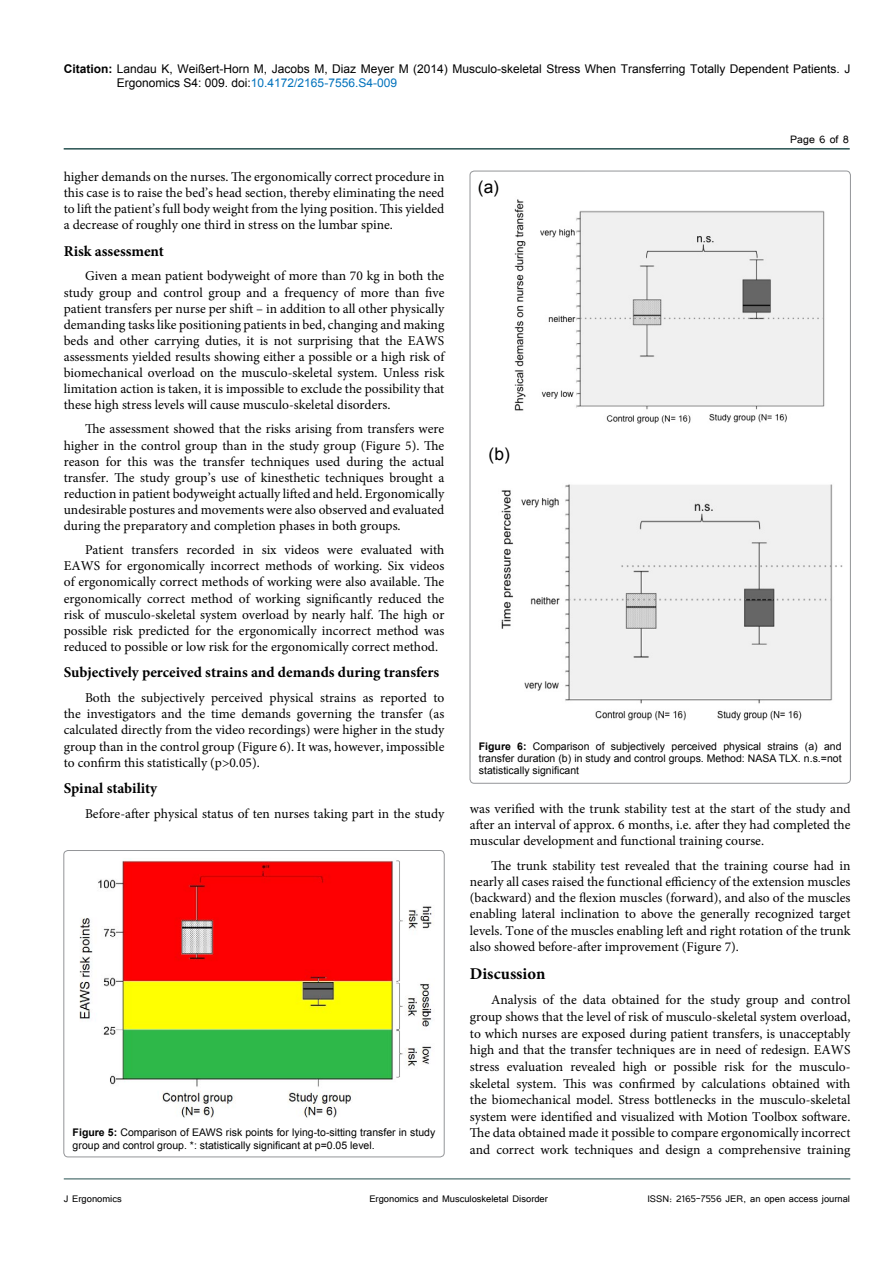
<style>
.page{position:relative;width:893px;height:1263px;background:#fff}
.page>*{position:absolute;margin:0;border:0;box-sizing:border-box;transform-origin:0 0}
.t1{font:17.4px "Arial";color:#000}
.t2{font:700 16.5px "Minion Pro";color:#000}
.t3{font:700 15px "Minion Pro";color:#000}
.t4{font:13.5px/16px "Minion Pro";color:#000;text-align:justify}
.t5{font:13.5px "Tunga";color:#000}
.t6{font:12px/14.4px "Arial";color:#000}
.t7{font:12px "Tunga";color:#000}
.t8{font:10.5px/12px "Arial";color:#000}
.s1{font-weight:700}
.s2{color:#0072bc}
</style>
<div class="page">
<hr style="left:64px;top:148px;width:786px;height:2px;background:#265150">
<hr style="left:64px;top:1179px;width:786px;height:1px;background:#265150">
<div style="left:64px;top:850px;width:380px;height:307px;border:1px solid #939598;border-radius:4px"></div>
<img style="left:79px;top:859px;width:354px;height:259px">
<img style="left:514px;top:199px;width:311px;height:225px">
<img style="left:501px;top:484px;width:342px;height:237px">
<p class="t6" style="left:117px;top:61px;width:735px;text-indent:-53px"><span class="s1">Citation:</span> Landau K, Weißert-Horn M, Jacobs M, Diaz Meyer M (2014) Musculo-skeletal Stress When Transferring Totally Dependent Patients. J<br>Ergonomics S4: 009. doi:<span class="s2">10.4172/2165-7556.S4-009</span></p>
<p class="t5" style="left:790px;top:131px;width:60px">Page 6 of 8</p>
<p class="t4" style="left:64px;top:168px;width:382px">higher demands on the nurses. The ergonomically correct procedure in this case is to raise the bed’s head section, thereby eliminating the need to lift the patient’s full body weight from the lying position. This yielded a decrease of roughly one third in stress on the lumbar spine.</p>
<p class="t3" style="left:64px;top:241px;width:102px">Risk assessment</p>
<p class="t4" style="left:64px;top:268px;width:382px;text-indent:21px">Given a mean patient bodyweight of more than 70 kg in both the study group and control group and a frequency of more than five patient transfers per nurse per shift – in addition to all other physically demanding tasks like positioning patients in bed, changing and making beds and other carrying duties, it is not surprising that the EAWS assessments yielded results showing either a possible or a high risk of biomechanical overload on the musculo-skeletal system. Unless risk limitation action is taken, it is impossible to exclude the possibility that these high stress levels will cause musculo-skeletal disorders.</p>
<p class="t4" style="left:64px;top:421px;width:382px;text-indent:21px">The assessment showed that the risks arising from transfers were higher in the control group than in the study group (Figure 5). The reason for this was the transfer techniques used during the actual transfer. The study group’s use of kinesthetic techniques brought a reduction in patient bodyweight actually lifted and held. Ergonomically undesirable postures and movements were also observed and evaluated during the preparatory and completion phases in both groups.</p>
<p class="t4" style="left:64px;top:542px;width:382px;text-indent:21px">Patient transfers recorded in six videos were evaluated with EAWS for ergonomically incorrect methods of working. Six videos of ergonomically correct methods of working were also available. The ergonomically correct method of working significantly reduced the risk of musculo-skeletal system overload by nearly half. The high or possible risk predicted for the ergonomically incorrect method was reduced to possible or low risk for the ergonomically correct method.</p>
<p class="t3" style="left:64px;top:662px;width:377px">Subjectively perceived strains and demands during transfers</p>
<p class="t4" style="left:64px;top:690px;width:382px;text-indent:21px">Both the subjectively perceived physical strains as reported to the investigators and the time demands governing the transfer (as calculated directly from the video recordings) were higher in the study group than in the control group (Figure 6). It was, however, impossible to confirm this statistically (p&gt;0.05).</p>
<p class="t3" style="left:64px;top:778px;width:95px">Spinal stability</p>
<p class="t4" style="left:85px;top:806px;width:361px">Before-after physical status of ten nurses taking part in the study</p>
<p class="t4" style="left:470px;top:800px;width:382px">was verified with the trunk stability test at the start of the study and after an interval of approx. 6 months, i.e. after they had completed the muscular development and functional training course.</p>
<p class="t4" style="left:470px;top:857px;width:382px;text-indent:21px">The trunk stability test revealed that the training course had in nearly all cases raised the functional efficiency of the extension muscles (backward) and the flexion muscles (forward), and also of the muscles enabling lateral inclination to above the generally recognized target levels. Tone of the muscles enabling left and right rotation of the trunk also showed before-after improvement (Figure 7).</p>
<p class="t2" style="left:470px;top:962px;width:77px">Discussion</p>
<p class="t4" style="left:470px;top:992px;width:382px;line-height:16.6px;text-indent:21px">Analysis of the data obtained for the study group and control group shows that the level of risk of musculo-skeletal system overload, to which nurses are exposed during patient transfers, is unacceptably high and that the transfer techniques are in need of redesign. EAWS stress evaluation revealed high or possible risk for the musculo&shy;skeletal system. This was confirmed by calculations obtained with the biomechanical model. Stress bottlenecks in the musculo-skeletal system were identified and visualized with Motion Toolbox software.<br>The data obtained made it possible to compare ergonomically incorrect and correct work techniques and design a comprehensive training</p>
<p class="t1" style="left:478px;top:176px;width:23px">(a)</p>
<p class="t1" style="left:488px;top:442px;width:23px">(b)</p>
<p class="t8" style="left:479px;top:740px;width:364px;text-align:justify"><span class="s1">Figure 6:</span> Comparison of subjectively perceived physical strains (a) and transfer duration (b) in study and control groups. Method: NASA TLX. n.s.=not statistically significant</p>
<p class="t8" style="left:73px;top:1125px;width:364px;line-height:13.5px"><span class="s1">Figure 5:</span> Comparison of EAWS risk points for lying-to-sitting transfer in study group and control group. *: statistically significant at p=0.05 level.</p>
<p class="t7" style="left:64px;top:1190px;width:59px">J Ergonomics</p>
<p class="t7" style="left:369px;top:1191px;width:180px">Ergonomics and Musculoskeletal Disorder</p>
<p class="t7" style="left:647px;top:1190px;width:204px">ISSN: 2165-7556 JER, an open access journal</p>
</div>
